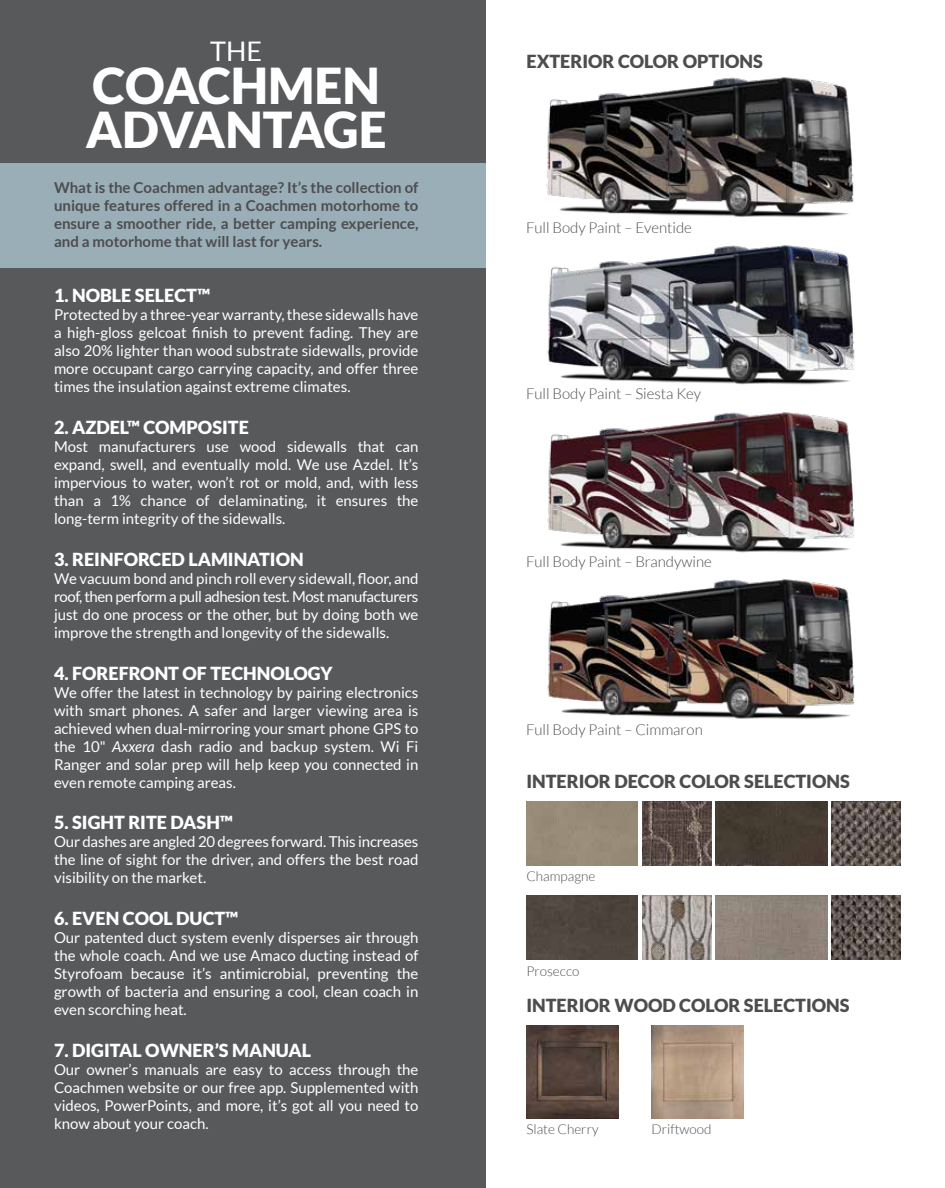
<style>
.page{position:relative;width:945px;height:1188px;background:#fff}
.page>*{position:absolute;margin:0;border:0;box-sizing:border-box;transform-origin:0 0}
.t1{font:900 49.5px/43.5px "Lato";color:#fff}
.t2{font:27px "Lato";color:#fff}
.t3{font:900 18px "Lato";color:#fff}
.t4{font:900 18px "Lato";color:#4d4d4f}
.t5{font:15px/18px "Lato";color:#fff;text-align:justify}
.t6{font:700 15px/18px "Lato";color:#4d4d4f;text-align:justify}
.t7{font:300 15px "Lato";color:#4d4d4f}
.t8{font:300 13.5px "Lato";color:#4d4d4f}
.s1{font-style:italic}
</style>
<div class="page">
<img style="left:526px;top:1025px;width:92px;height:93px">
<img style="left:652px;top:1025px;width:92px;height:93px">
<img style="left:642px;top:801px;width:69px;height:64px">
<div style="left:716px;top:801px;width:111px;height:64px;background:#443b31"></div>
<img style="left:832px;top:801px;width:69px;height:64px">
<div style="left:526px;top:896px;width:112px;height:63px;background:#4e453e"></div>
<img style="left:642px;top:896px;width:69px;height:63px">
<img style="left:716px;top:896px;width:111px;height:63px">
<img style="left:832px;top:896px;width:69px;height:63px">
<img style="left:546px;top:77px;width:308px;height:141px">
<img style="left:547px;top:245px;width:308px;height:140px">
<img style="left:547px;top:412px;width:308px;height:141px">
<img style="left:547px;top:579px;width:308px;height:140px">
<div style="left:0;top:0;width:486px;height:1188px;background:#58595b"></div>
<div style="left:0;top:163px;width:486px;height:104px;background:#9aaeb7"></div>
<h2 class="t2" style="left:210px;top:36px;width:54px">THE</h2>
<h1 class="t1" style="left:86px;top:63px;width:303px">COACHMEN<br>ADVANTAGE</h1>
<p class="t6" style="left:54px;top:178px;width:366px">What is the Coachmen advantage? It’s the collection of unique features offered in a Coachmen motorhome to ensure a smoother ride, a better camping experience, and a motorhome that will last for years.</p>
<p class="t3" style="left:54px;top:285px;width:158px">1. NOBLE SELECT™</p>
<p class="t5" style="left:54px;top:306px;width:366px">Protected by a three-year warranty, these sidewalls have a high-gloss gelcoat finish to prevent fading. They are also 20% lighter than wood substrate sidewalls, provide more occupant cargo carrying capacity, and offer three times the insulation against extreme climates.</p>
<p class="t3" style="left:54px;top:417px;width:196px">2. AZDEL™ COMPOSITE</p>
<p class="t5" style="left:54px;top:437px;width:366px">Most manufacturers use wood sidewalls that can expand, swell, and eventually mold. We use Azdel. It’s impervious to water, won’t rot or mold, and, with less than a 1% chance of delaminating, it ensures the long-term integrity of the sidewalls.</p>
<p class="t3" style="left:54px;top:549px;width:251px">3. REINFORCED LAMINATION</p>
<p class="t5" style="left:54px;top:569px;width:366px">We vacuum bond and pinch roll every sidewall, floor, and roof, then perform a pull adhesion test. Most manufacturers just do one process or the other, but by doing both we improve the strength and longevity of the sidewalls.</p>
<p class="t3" style="left:54px;top:662px;width:280px">4. FOREFRONT OF TECHNOLOGY</p>
<p class="t5" style="left:54px;top:683px;width:366px">We offer the latest in technology by pairing electronics with smart phones. A safer and larger viewing area is achieved when dual-mirroring your smart phone GPS to the 10" <span class="s1">Axxera</span> dash radio and backup system. Wi Fi Ranger and solar prep will help keep you connected in even remote camping areas.</p>
<p class="t3" style="left:54px;top:812px;width:181px">5. SIGHT RITE DASH™</p>
<p class="t5" style="left:54px;top:833px;width:366px">Our dashes are angled 20 degrees forward. This increases the line of sight for the driver, and offers the best road visibility on the market.</p>
<p class="t3" style="left:54px;top:908px;width:186px">6. EVEN COOL DUCT™</p>
<p class="t5" style="left:54px;top:929px;width:366px">Our patented duct system evenly disperses air through the whole coach. And we use Amaco ducting instead of Styrofoam because it’s antimicrobial, preventing the growth of bacteria and ensuring a cool, clean coach in even scorching heat.</p>
<p class="t3" style="left:54px;top:1040px;width:259px">7. DIGITAL OWNER’S MANUAL</p>
<p class="t5" style="left:54px;top:1061px;width:366px">Our owner’s manuals are easy to access through the Coachmen website or our free app. Supplemented with videos, PowerPoints, and more, it’s got all you need to know about your coach.</p>
<p class="t4" style="left:526px;top:51px;width:238px">EXTERIOR COLOR OPTIONS</p>
<p class="t7" style="left:526px;top:220px;width:167px">Full Body Paint – Eventide</p>
<p class="t7" style="left:526px;top:386px;width:176px">Full Body Paint – Siesta Key</p>
<p class="t7" style="left:526px;top:553px;width:187px">Full Body Paint – Brandywine</p>
<p class="t7" style="left:526px;top:721px;width:178px">Full Body Paint – Cimmaron</p>
<p class="t4" style="left:526px;top:771px;width:325px">INTERIOR DECOR COLOR SELECTIONS</p>
<p class="t8" style="left:526px;top:869px;width:70px">Champagne</p>
<p class="t8" style="left:526px;top:964px;width:54px">Prosecco</p>
<p class="t4" style="left:526px;top:995px;width:325px">INTERIOR WOOD COLOR SELECTIONS</p>
<p class="t8" style="left:526px;top:1122px;width:74px">Slate Cherry</p>
<p class="t8" style="left:652px;top:1122px;width:61px">Driftwood</p>
</div>
